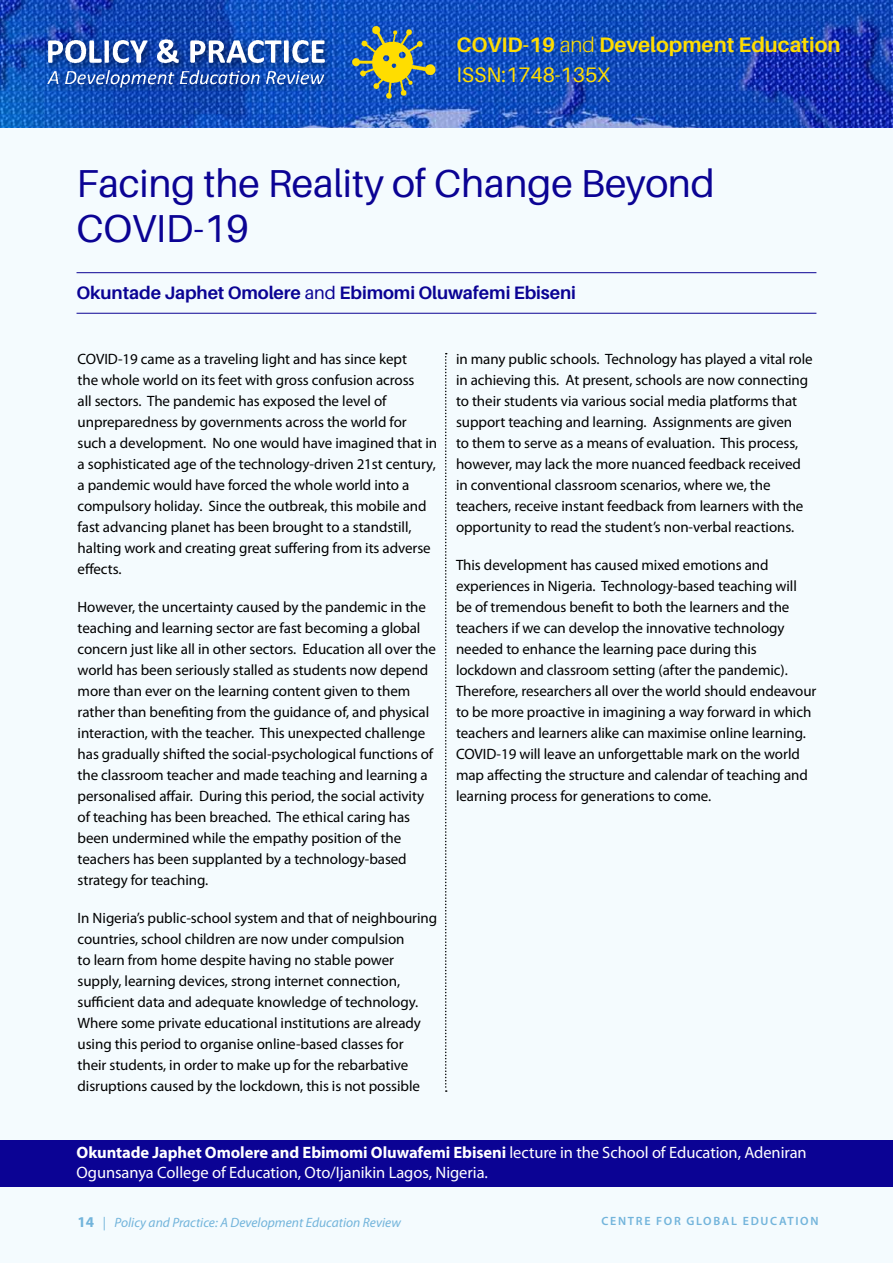
<style>
.page{position:relative;width:893px;height:1263px;background:#fff}
.page>*{position:absolute;margin:0;border:0;box-sizing:border-box;transform-origin:0 0}
.t1{font:39px/45px "Aileron";letter-spacing:-.005em;color:#0b0394}
.t2{font:700 21px/30px "Aileron";color:#fd0}
.t3{font:700 18px "Aileron";letter-spacing:-.005em;color:#0b0394}
.t4{font:16.5px/19.5px "Myriad Pro";letter-spacing:-.005em;color:#fff}
.t5{font:15px/21px "Myriad Pro";letter-spacing:-.005em;color:#000}
.t6{font:italic 13.5px "Myriad Pro";color:#72b4db}
.t7{font:600 12px "Myriad Pro";letter-spacing:.14em;color:#72b4db}
.s1{font-weight:300}
.s2{font-weight:400}
.s3{font-weight:700}
.s4{font-weight:700;font-style:normal;font-size:15px}
.s5{font-style:normal}
</style>
<div class="page">
<div style="left:0;top:128px;width:893px;height:1135px;background:#f4fbfe"></div>
<img style="left:0;top:0;width:893px;height:128px">
<div style="left:44px;top:35px;width:291px;height:60px;background:#000;opacity:.55"></div>
<img style="left:39px;top:28px;width:295px;height:60px">
<img style="left:350px;top:20px;width:87px;height:87px">
<div style="left:0;top:1140px;width:893px;height:46px;background:#0b0394"></div>
<hr style="left:77px;top:272px;width:739px;height:1px;background:#0b0394">
<hr style="left:77px;top:313px;width:739px;height:1px;background:#0b0394">
<svg style="left:445px;top:353px;width:2px;height:739px"></svg>
<h2 class="t2" style="left:456px;top:30px;width:386px">COVID-19 <span class="s1">and</span> Development Education<br><span class="s2">ISSN:1748-135X</span></h2>
<h1 class="t1" style="left:77px;top:161px;width:640px">Facing the Reality of Change Beyond<br>COVID-19</h1>
<p class="t3" style="left:77px;top:282px;width:501px">Okuntade Japhet Omolere <span class="s2">and</span> Ebimomi Oluwafemi Ebiseni</p>
<p class="t5" style="left:78px;top:348px;width:361px">COVID-19 came as a traveling light and has since kept<br>the whole world on its feet with gross confusion across<br>all sectors. The pandemic has exposed the level of unpreparedness by governments across the world for such a development. No one would have imagined that in a sophisticated age of the technology-driven 21st century, a pandemic would have forced the whole world into a compulsory holiday. Since the outbreak, this mobile and fast advancing planet has been brought to a standstill, halting work and creating great suffering from its adverse effects.</p>
<p class="t5" style="left:78px;top:596px;width:360px">However, the uncertainty caused by the pandemic in the teaching and learning sector are fast becoming a global concern just like all in other sectors. Education all over the world has been seriously stalled as students now depend more than ever on the learning content given to them rather than benefiting from the guidance of, and physical interaction, with the teacher. This unexpected challenge has gradually shifted the social-psychological functions of the classroom teacher and made teaching and learning a personalised affair. During this period, the social activity of teaching has been breached. The ethical caring has been undermined while the empathy position of the teachers has been supplanted by a technology-based strategy for teaching.</p>
<p class="t5" style="left:78px;top:907px;width:361px">In Nigeria’s public-school system and that of neighbouring countries, school children are now under compulsion<br>to learn from home despite having no stable power supply, learning devices, strong internet connection, sufficient data and adequate knowledge of technology.<br>Where some private educational institutions are already using this period to organise online-based classes for<br>their students, in order to make up for the rebarbative disruptions caused by the lockdown, this is not possible</p>
<p class="t5" style="left:456px;top:348px;width:358px">in many public schools. Technology has played a vital role in achieving this. At present, schools are now connecting to their students via various social media platforms that support teaching and learning. Assignments are given<br>to them to serve as a means of evaluation. This process, however, may lack the more nuanced feedback received in conventional classroom scenarios, where we, the teachers, receive instant feedback from learners with the opportunity to read the student’s non-verbal reactions.</p>
<p class="t5" style="left:456px;top:554px;width:362px">This development has caused mixed emotions and experiences in Nigeria. Technology-based teaching will be of tremendous benefit to both the learners and the teachers if we can develop the innovative technology needed to enhance the learning pace during this lockdown and classroom setting (after the pandemic).<br>Therefore, researchers all over the world should endeavour to be more proactive in imagining a way forward in which teachers and learners alike can maximise online learning.<br>COVID-19 will leave an unforgettable mark on the world map affecting the structure and calendar of teaching and learning process for generations to come.</p>
<p class="t4" style="left:77px;top:1143px;width:732px"><span class="s3">Okuntade Japhet Omolere and Ebimomi Oluwafemi Ebiseni</span> lecture in the School of Education, Adeniran<br>Ogunsanya College of Education, Oto/Ijanikin Lagos, Nigeria.</p>
<p class="t6" style="left:78px;top:1214px;width:325px"><span class="s4">14</span> <span class="s5">|</span> Policy and Practice: A Development Education Review</p>
<p class="t7" style="left:601px;top:1213px;width:218px">CENTRE FOR GLOBAL EDUCATION</p>
</div>
